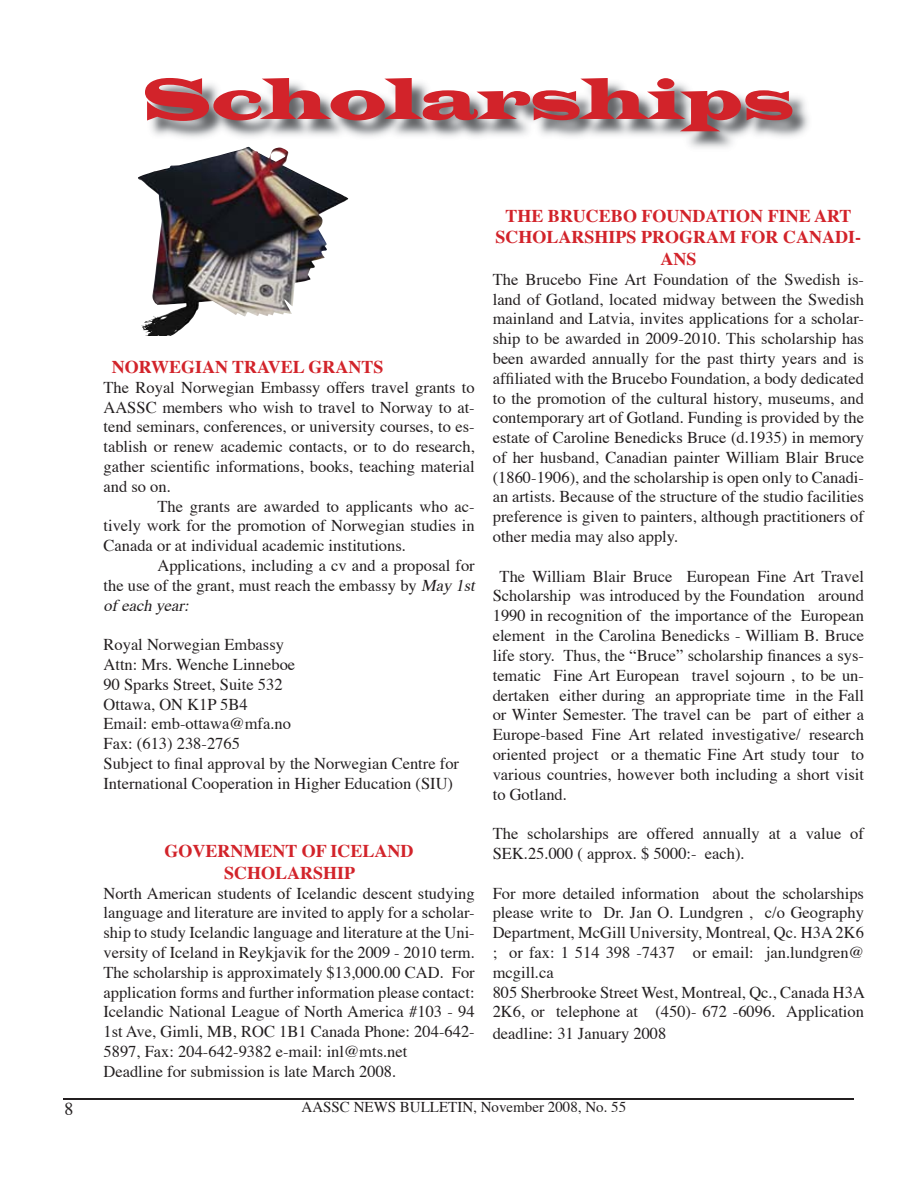
<style>
.page{position:relative;width:918px;height:1188px;background:#fff}
.page>*{position:absolute;margin:0;border:0;box-sizing:border-box;transform-origin:0 0}
.t1{font:58.5px "Latin Wide";color:#d2232a}
.t2{font:700 18px/21.6px "Times";color:#d2232a;text-align:center}
.t3{font:18px "Times";color:#231f20}
.t4{font:16.5px/19.8px "Times";color:#231f20}
.t5{font:15px "Times";color:#231f20}
.s1{font-style:italic}
</style>
<div class="page">
<hr style="left:63px;top:1098px;width:791px;height:2px;background:#231f20">
<img style="left:149px;top:82px;width:660px;height:69px">
<img style="left:138px;top:178px;width:121px;height:157px">
<h1 class="t1" style="left:142px;top:73px;width:654px">Scholarships</h1>
<p class="t2" style="left:112px;top:358px;width:273px">NORWEGIAN TRAVEL GRANTS</p>
<p class="t4" style="left:103px;top:379px;width:373px;text-align:justify">The Royal Norwegian Embassy offers travel grants to AASSC members who wish to travel to Norway to at&shy;tend seminars, conferences, or university courses, to es&shy;tablish or renew academic contacts, or to do research, gather scientific informations, books, teaching material and so on.</p>
<p class="t4" style="left:103px;top:497px;width:373px;text-align:justify;text-indent:54px">The grants are awarded to applicants who ac&shy;tively work for the promotion of Norwegian studies in Canada or at individual academic institutions.</p>
<p class="t4" style="left:103px;top:557px;width:376px;text-indent:54px">Applications, including a cv and a proposal for the use of the grant, must reach the embassy by <span class="s1">May 1st of each year:</span></p>
<p class="t4" style="left:104px;top:636px;width:357px">Royal Norwegian Embassy<br>Attn: Mrs. Wenche Linneboe<br>90 Sparks Street, Suite 532<br>Ottawa, ON K1P 5B4<br>Email: emb-ottawa@mfa.no<br>Fax: (613) 238-2765<br>Subject to final approval by the Norwegian Centre for<br>International Cooperation in Higher Education (SIU)</p>
<p class="t2" style="left:165px;top:842px;width:251px">GOVERNMENT OF ICELAND<br>SCHOLARSHIP</p>
<p class="t4" style="left:104px;top:884px;width:373px">North American students of Icelandic descent studying language and literature are invited to apply for a scholar&shy;ship to study Icelandic language and literature at the Uni&shy;versity of Iceland in Reykjavik for the 2009 - 2010 term.<br>The scholarship is approximately $13,000.00 CAD. For application forms and further information please contact:<br>Icelandic National League of North America #103 - 94<br>1st Ave, Gimli, MB, ROC 1B1 Canada Phone: 204-642- 5897, Fax: 204-642-9382 e-mail: inl@mts.net<br>Deadline for submission is late March 2008.</p>
<p class="t2" style="left:496px;top:206px;width:367px">THE BRUCEBO FOUNDATION FINE ART<br>SCHOLARSHIPS PROGRAM FOR CANADI-<br>ANS</p>
<p class="t4" style="left:493px;top:271px;width:373px;text-align:justify">The Brucebo Fine Art Foundation of the Swedish is&shy;land of Gotland, located midway between the Swedish mainland and Latvia, invites applications for a scholar&shy;ship to be awarded in 2009-2010. This scholarship has been awarded annually for the past thirty years and is affiliated with the Brucebo Foundation, a body dedicated to the promotion of the cultural history, museums, and contemporary art of Gotland. Funding is provided by the estate of Caroline Benedicks Bruce (d.1935) in memory of her husband, Canadian painter William Blair Bruce (1860-1906), and the scholarship is open only to Canadi&shy;an artists. Because of the structure of the studio facilities preference is given to painters, although practitioners of other media may also apply.</p>
<p class="t4" style="left:493px;top:568px;width:373px;text-align:justify;text-indent:7px">The William Blair Bruce European Fine Art Travel Scholarship was introduced by the Foundation around 1990 in recognition of the importance of the European element in the Carolina Benedicks - William B. Bruce life story. Thus, the “Bruce” scholarship finances a sys&shy;tematic Fine Art European travel sojourn , to be un&shy;dertaken either during an appropriate time in the Fall or Winter Semester. The travel can be part of either a Europe-based Fine Art related investigative/ research oriented project or a thematic Fine Art study tour to various countries, however both including a short visit to Gotland.</p>
<p class="t4" style="left:493px;top:825px;width:373px">The scholarships are offered annually at a value of<br>SEK.25.000 ( approx. $ 5000:- each).</p>
<p class="t4" style="left:493px;top:884px;width:374px">For more detailed information about the scholarships please write to Dr. Jan O. Lundgren , c/o Geography Department, McGill University, Montreal, Qc. H3A 2K6 ; or fax: 1 514 398 -7437 or email: jan.lundgren@ mcgill.ca<br>805 Sherbrooke Street West, Montreal, Qc., Canada H3A 2K6, or telephone at (450)- 672 -6096. Application</p>
<p class="t4" style="left:493px;top:1025px;width:175px">deadline: 31 January 2008</p>
<p class="t3" style="left:64px;top:1101px;width:10px">8</p>
<p class="t5" style="left:302px;top:1100px;width:326px">AASSC NEWS BULLETIN, November 2008, No. 55</p>
</div>
